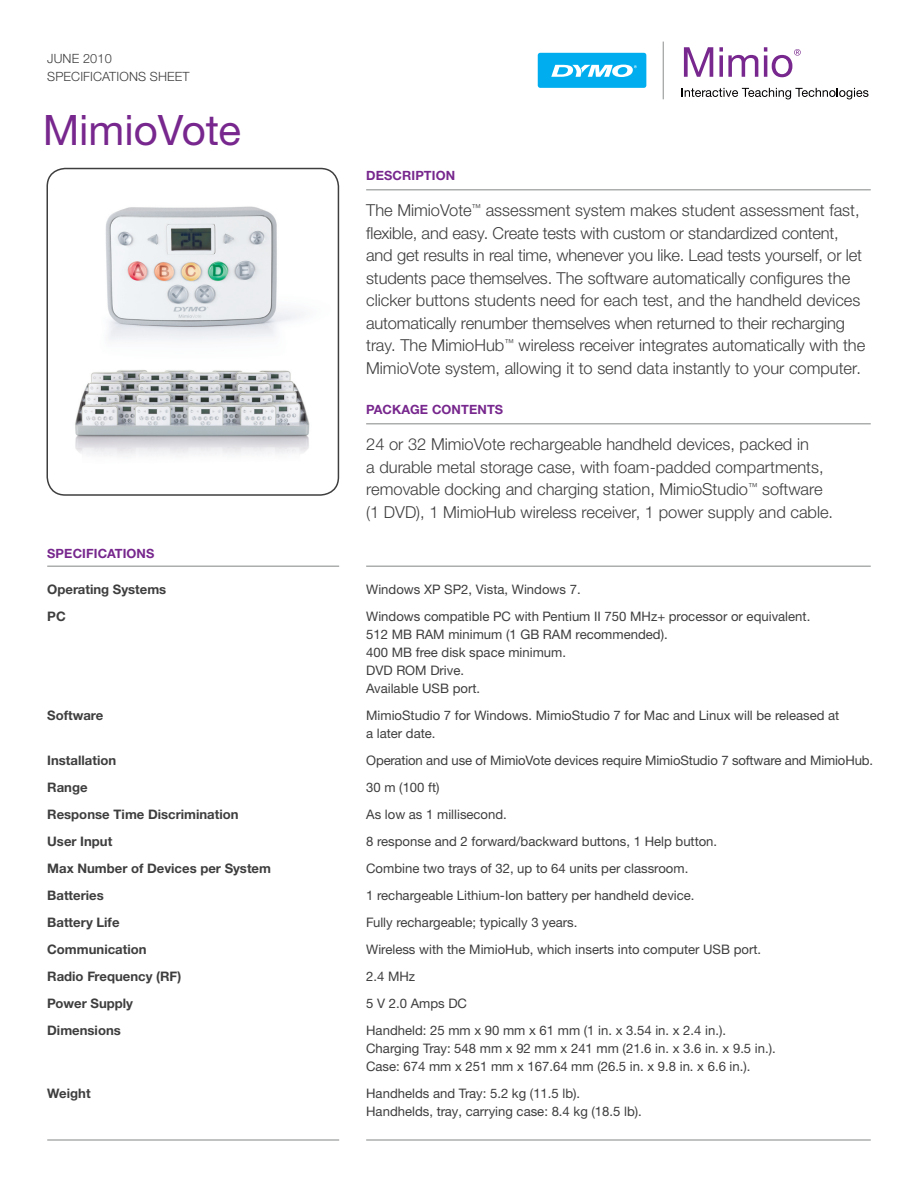
<style>
.page{position:relative;width:918px;height:1188px;background:#fff}
.page>*{position:absolute;margin:0;border:0;box-sizing:border-box;transform-origin:0 0}
.t1{font:42px "Helvetica Neue LTW1 G";color:#77278d}
.t2{font:300 16.5px/22.5px "Helvetica Neue LTW1 G";color:#3e3e3f}
.t3{font:13.2px/27px "Helvetica Neue LTW1 G";color:#3e3e3f}
.t4{font:700 13.2px/27px "Helvetica Neue LTW1 G";color:#3e3e3f}
.t5{font:700 12.75px "Helvetica Neue LTW1 G";letter-spacing:.01em;color:#77278d}
.t6{font:300 12.75px/18px "Helvetica Neue LTW1 G";letter-spacing:.01em;color:#3e3e3f}
</style>
<div class="page">
<div style="left:538px;top:53px;width:108px;height:35px;background:#00aeef;border-radius:3px"></div>
<svg style="left:551px;top:65px;width:86px;height:12px"></svg>
<hr style="left:663px;top:42px;width:1px;height:57px;background:#989999">
<svg style="left:684px;top:47px;width:29px;height:30px"></svg>
<svg style="left:719px;top:47px;width:39px;height:30px"></svg>
<svg style="left:764px;top:47px;width:37px;height:30px"></svg>
<svg style="left:682px;top:88px;width:187px;height:11px"></svg>
<img style="left:47px;top:169px;width:291px;height:165px">
<div style="left:46px;top:168px;width:293px;height:328px;border:2px solid #3e3e3f;border-radius:18px"></div>
<hr style="left:366px;top:189px;width:505px;height:1px;background:#abaead">
<hr style="left:47px;top:1139px;width:292px;height:2px;background:#abaead">
<hr style="left:366px;top:1139px;width:505px;height:2px;background:#abaead">
<hr style="left:47px;top:566px;width:292px;height:1px;background:#abaead">
<hr style="left:366px;top:566px;width:505px;height:1px;background:#abaead">
<img style="left:75px;top:334px;width:235px;height:122px">
<hr style="left:366px;top:423px;width:505px;height:1px;background:#abaead">
<p class="t6" style="left:47px;top:49px;width:144px">june 2010<br>Specifications sheet</p>
<h1 class="t1" style="left:43px;top:105px;width:200px">MimioVote</h1>
<p class="t5" style="left:47px;top:546px;width:109px">Specifications</p>
<p class="t4" style="left:47px;top:576px;width:121px">Operating Systems<br>PC</p>
<p class="t4" style="left:47px;top:702px;width:58px">Software</p>
<p class="t4" style="left:47px;top:747px;width:225px">Installation<br>Range<br>Response Time Discrimination<br>User Input<br>Max Number of Devices per System<br>Batteries<br>Battery Life<br>Communication<br>Radio Frequency (RF)<br>Power Supply<br>Dimensions</p>
<p class="t4" style="left:47px;top:1080px;width:45px">Weight</p>
<p class="t5" style="left:366px;top:168px;width:91px">description</p>
<p class="t2" style="left:366px;top:199px;width:501px">The MimioVote<sup>™</sup> assessment system makes student assessment fast, flexible, and easy. Create tests with custom or standardized content, and get results in real time, whenever you like. Lead tests yourself, or let students pace themselves. The software automatically configures the clicker buttons students need for each test, and the handheld devices automatically renumber themselves when returned to their recharging tray. The MimioHub<sup>™</sup> wireless receiver integrates automatically with the MimioVote system, allowing it to send data instantly to your computer.</p>
<p class="t5" style="left:366px;top:402px;width:138px">Package Contents</p>
<p class="t2" style="left:366px;top:433px;width:469px">24 or 32 MimioVote rechargeable handheld devices, packed in<br>a durable metal storage case, with foam-padded compartments, removable docking and charging station, MimioStudio<sup>™</sup> software (1 DVD), 1 MimioHub wireless receiver, 1 power supply and cable.</p>
<p class="t3" style="left:366px;top:576px;width:446px">Windows XP SP2, Vista, Windows 7.<br>Windows compatible PC with Pentium II 750 MHz+ processor or equivalent.</p>
<p class="t3" style="left:366px;top:625px;width:303px;line-height:18px">512 MB RAM minimum (1 GB RAM recommended).<br>400 MB free disk space minimum.<br>DVD ROM Drive.<br>Available USB port.</p>
<p class="t3" style="left:366px;top:706px;width:475px;line-height:18px">MimioStudio 7 for Windows. MimioStudio 7 for Mac and Linux will be released at a later date.</p>
<p class="t3" style="left:366px;top:747px;width:508px">Operation and use of MimioVote devices require MimioStudio 7 software and MimioHub.<br>30 m (100 ft)<br>As low as 1 millisecond.<br>8 response and 2 forward/backward buttons, 1 Help button.<br>Combine two trays of 32, up to 64 units per classroom.<br>1 rechargeable Lithium-Ion battery per handheld device.<br>Fully rechargeable; typically 3 years.<br>Wireless with the MimioHub, which inserts into computer USB port.<br>2.4 MHz<br>5 V 2.0 Amps DC<br>Handheld: 25 mm x 90 mm x 61 mm (1 in. x 3.54 in. x 2.4 in.).</p>
<p class="t3" style="left:366px;top:1039px;width:411px;line-height:18px">Charging Tray: 548 mm x 92 mm x 241 mm (21.6 in. x 3.6 in. x 9.5 in.).<br>Case: 674 mm x 251 mm x 167.64 mm (26.5 in. x 9.8 in. x 6.6 in.).</p>
<p class="t3" style="left:366px;top:1084px;width:277px;line-height:18px">Handhelds and Tray: 5.2 kg (11.5 lb).<br>Handhelds, tray, carrying case: 8.4 kg (18.5 lb).</p>
</div>
